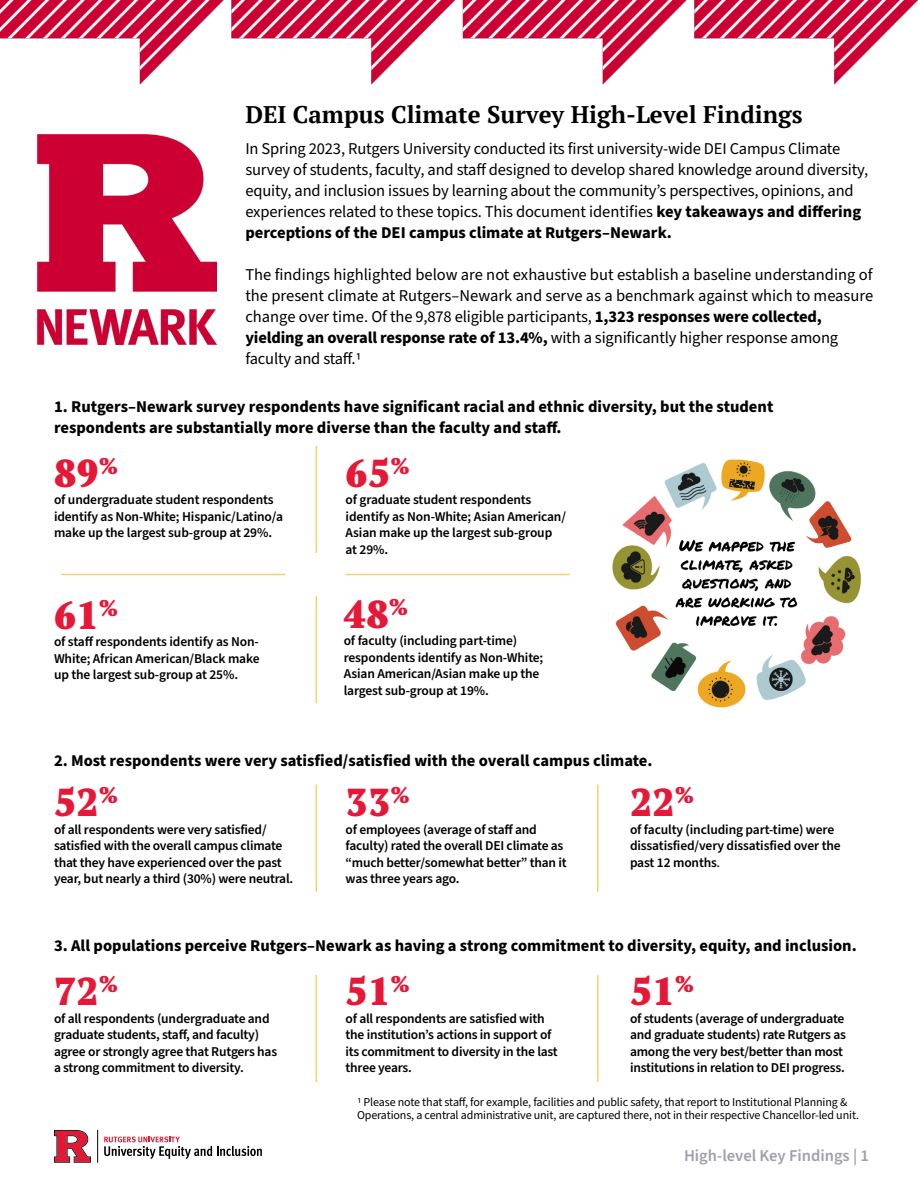
<style>
.page{position:relative;width:918px;height:1188px;background:#fff}
.page>*{position:absolute;margin:0;border:0;box-sizing:border-box;transform-origin:0 0}
.t1{font:900 condensed 39px "PT Serif Pro";letter-spacing:.01em;color:#e51937}
.t2{font:700 24px "PT Serif";color:#000}
.t3{font:16.5px/21px "Source Sans Pro";letter-spacing:-.01em;color:#000}
.t4{font:700 16.5px/21px "Source Sans Pro";color:#000}
.t5{font:600 16.5px "Source Sans Pro";color:#9fa0ab}
.t6{font:600 13.5px/16.5px "Source Sans Pro";letter-spacing:-.015em;color:#000}
.t7{font:12px/13.5px "Source Sans Pro";letter-spacing:-.01em;color:#000}
.s1{font-weight:700}
.s2{font-size:11.25px}
</style>
<div class="page">
<img style="left:0;top:0;width:918px;height:85px">
<hr style="left:316px;top:785px;width:1px;height:107px;background:#f5d269">
<hr style="left:597px;top:785px;width:1px;height:107px;background:#f5d269">
<hr style="left:316px;top:975px;width:1px;height:107px;background:#f5d269">
<hr style="left:597px;top:975px;width:1px;height:107px;background:#f5d269">
<hr style="left:61px;top:574px;width:224px;height:1px;background:#f5d269">
<hr style="left:316px;top:446px;width:1px;height:107px;background:#f5d269">
<hr style="left:316px;top:596px;width:1px;height:107px;background:#f5d269">
<hr style="left:346px;top:574px;width:224px;height:1px;background:#f5d269">
<img style="left:612px;top:459px;width:249px;height:249px">
<div style="left:819px;top:669px;width:73px;height:59px;background:#fff"></div>
<svg style="left:54px;top:1130px;width:37px;height:33px"></svg>
<hr style="left:97px;top:1130px;width:1px;height:33px;background:#000">
<svg style="left:104px;top:1137px;width:158px;height:22px"></svg>
<img style="left:38px;top:134px;width:178px;height:211px">
<h2 class="t2" style="left:245px;top:99px;width:559px">DEI Campus Climate Survey High-Level Findings</h2>
<p class="t3" style="left:245px;top:139px;width:624px">In Spring 2023, Rutgers University conducted its first university-wide DEI Campus Climate survey of students, faculty, and staff designed to develop shared knowledge around diversity, equity, and inclusion issues by learning about the community’s perspectives, opinions, and experiences related to these topics. This document identifies <span class="s1">key takeaways and differing perceptions of the DEI campus climate at Rutgers–Newark.</span></p>
<p class="t3" style="left:245px;top:265px;width:629px">The findings highlighted below are not exhaustive but establish a baseline understanding of the present climate at Rutgers–Newark and serve as a benchmark against which to measure change over time. Of the 9,878 eligible participants, <span class="s1">1,323 responses were collected, yielding an overall response rate of 13.4%,</span> with a significantly higher response among faculty and staff.1</p>
<p class="t4" style="left:54px;top:397px;width:721px">1. Rutgers–Newark survey respondents have significant racial and ethnic diversity, but the student respondents are substantially more diverse than the faculty and staff.</p>
<h1 class="t1" style="left:346px;top:447px;width:65px">65<sup>%</sup></h1>
<p class="t6" style="left:346px;top:492px;width:222px">of graduate student respondents identify as Non-White; Asian American/<br>Asian make up the largest sub-group at 29%.</p>
<h1 class="t1" style="left:54px;top:447px;width:65px">89<sup>%</sup></h1>
<p class="t6" style="left:54px;top:492px;width:230px">of undergraduate student respondents identify as Non-White; Hispanic/Latino/a make up the largest sub-group at 29%.</p>
<h1 class="t1" style="left:54px;top:589px;width:65px">61<sup>%</sup></h1>
<p class="t6" style="left:54px;top:634px;width:207px;text-align:justify">of staff respondents identify as Non-White; African American/Black make up the largest sub-group at 25%.</p>
<h1 class="t1" style="left:344px;top:588px;width:65px">48<sup>%</sup></h1>
<p class="t6" style="left:344px;top:633px;width:201px">of faculty (including part-time) respondents identify as Non-White;<br>Asian American/Asian make up the largest sub-group at 19%.</p>
<p class="t4" style="left:54px;top:751px;width:600px">2. Most respondents were very satisfied/satisfied with the overall campus climate.</p>
<h1 class="t1" style="left:630px;top:777px;width:65px">22<sup>%</sup></h1>
<p class="t6" style="left:630px;top:822px;width:212px">of faculty (including part-time) were dissatisfied/very dissatisfied over the past 12 months<span class="s2">.</span></p>
<h1 class="t1" style="left:54px;top:777px;width:65px">52<sup>%</sup></h1>
<p class="t6" style="left:54px;top:822px;width:241px">of all respondents were very satisfied/ satisfied with the overall campus climate that they have experienced over the past year, but nearly a third (30%) were neutral.</p>
<h1 class="t1" style="left:346px;top:777px;width:65px">33<sup>%</sup></h1>
<p class="t6" style="left:346px;top:822px;width:223px">of employees (average of staff and faculty) rated the overall DEI climate as “much better/somewhat better” than it was three years ago.</p>
<p class="t4" style="left:54px;top:936px;width:804px">3. All populations perceive Rutgers–Newark as having a strong commitment to diversity, equity, and inclusion.</p>
<h1 class="t1" style="left:54px;top:966px;width:65px">72<sup>%</sup></h1>
<p class="t6" style="left:54px;top:1011px;width:225px">of all respondents (undergraduate and graduate students, staff, and faculty) agree or strongly agree that Rutgers has a strong commitment to diversity.</p>
<h1 class="t1" style="left:346px;top:966px;width:65px">51<sup>%</sup></h1>
<p class="t6" style="left:346px;top:1011px;width:214px">of all respondents are satisfied with the institution’s actions in support of its commitment to diversity in the last three years.</p>
<h1 class="t1" style="left:630px;top:966px;width:65px">51<sup>%</sup></h1>
<p class="t6" style="left:630px;top:1011px;width:218px">of students (average of undergraduate and graduate students) rate Rutgers as among the very best/better than most institutions in relation to DEI progress.</p>
<p class="t7" style="left:357px;top:1096px;width:504px">1 Please note that staff, for example, facilities and public safety, that report to Institutional Planning &amp;<br>Operations, a central administrative unit, are captured there, not in their respective Chancellor-led unit.</p>
<p class="t5" style="left:684px;top:1145px;width:187px">High-level Key Findings | 1</p>
</div>
